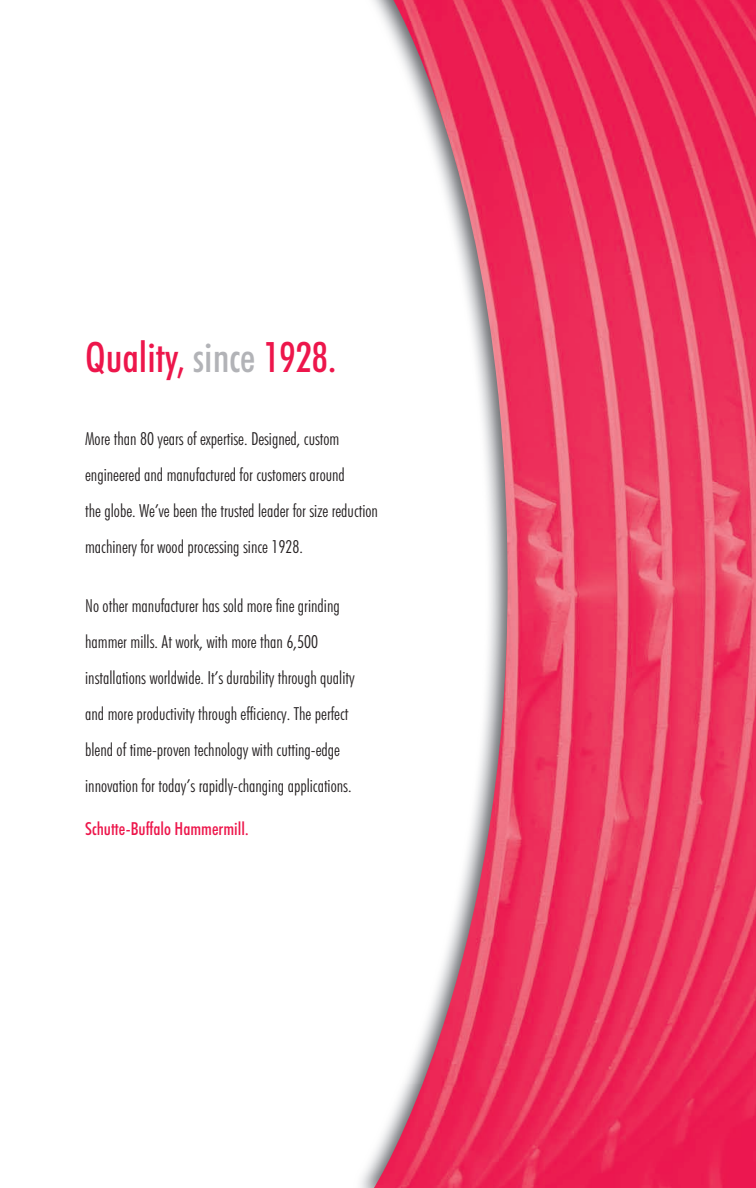
<style>
.page{position:relative;width:756px;height:1188px;background:#fff}
.page>*{position:absolute;margin:0;border:0;box-sizing:border-box;transform-origin:0 0}
.t1{font:500 condensed 42px "Futura BT";color:#ed164b}
.t2{font:300 condensed 18px/36px "Futura BT";color:#231f20}
.t3{font:500 condensed 18px "Futura BT";color:#ed164b}
.s1{color:#b2b3b7}
</style>
<div class="page">
<img style="left:374px;top:0;width:382px;height:1188px">
<h1 class="t1" style="left:85px;top:331px;width:253px">Quality, <span class="s1">since</span> 1928.</h1>
<p class="t2" style="left:85px;top:421px;width:294px">More than 80 years of expertise. Designed, custom engineered and manufactured for customers around<br>the globe. We’ve been the trusted leader for size reduction machinery for wood processing since 1928.</p>
<p class="t2" style="left:85px;top:587px;width:271px">No other manufacturer has sold more fine grinding hammer mills. At work, with more than 6,500 installations worldwide. It’s durability through quality and more productivity through efficiency. The perfect blend of time-proven technology with cutting-edge innovation for today’s rapidly-changing applications.</p>
<p class="t3" style="left:85px;top:818px;width:165px">Schutte-Buffalo Hammermill.</p>
</div>
